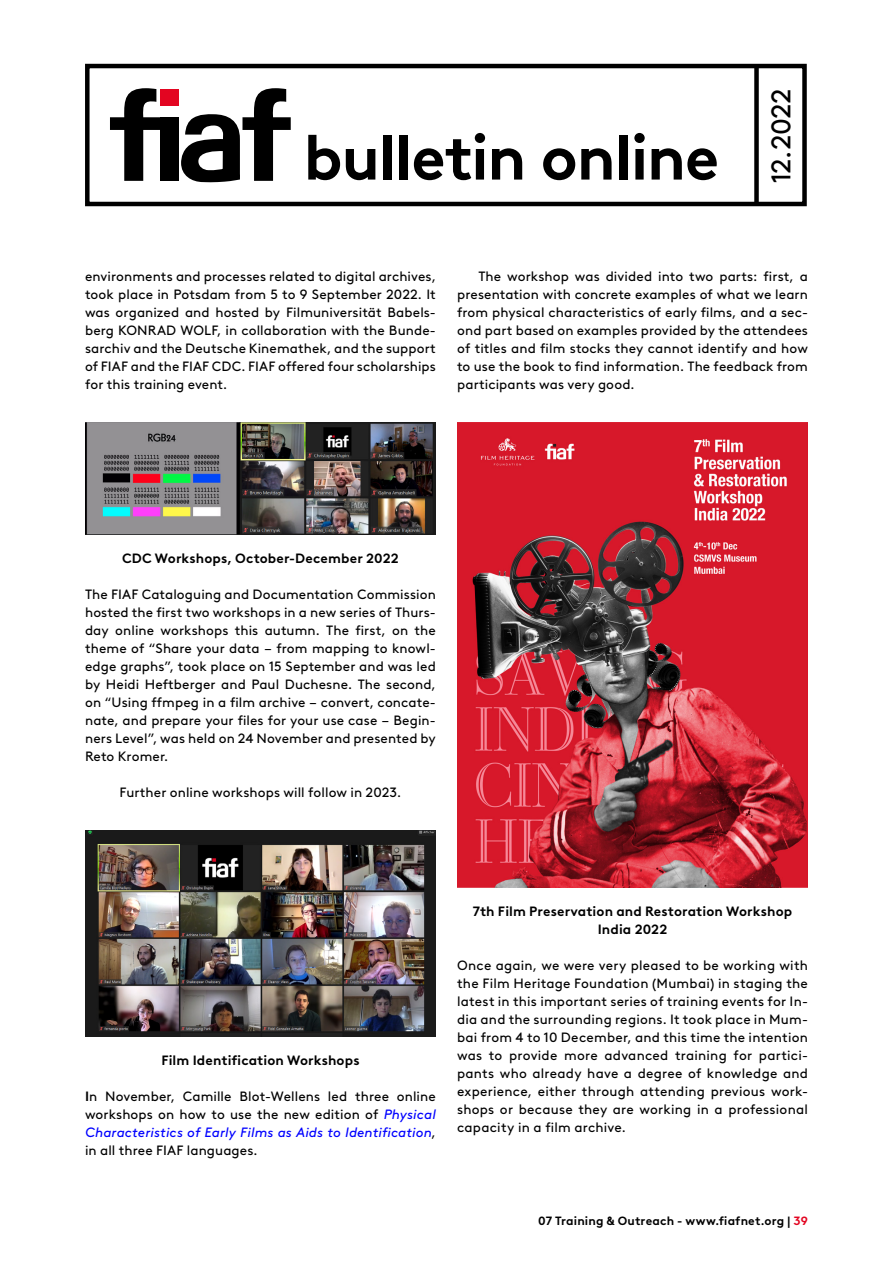
<style>
.page{position:relative;width:893px;height:1263px;background:#fff}
.page>*{position:absolute;margin:0;border:0;box-sizing:border-box;transform-origin:0 0}
.t1{font:700 63px "Brown LL";letter-spacing:-.025em;color:#000}
.t2{font:27px "Brown LL";letter-spacing:-.01em;color:#000}
.Texte_-__1{font:13.5px/18px "Brown LL";letter-spacing:.01em;color:#000;text-align:justify}
.texte{font:13.5px/18px "Brown LL";letter-spacing:.01em;color:#000;text-align:justify}
.titre-texte{font:700 13.5px/18px "Brown LL";letter-spacing:.01em;color:#000;text-align:center}
.titre-texte-2{font:13.5px "Brown LL";letter-spacing:.01em;color:#000}
.t3{font:700 12px "Brown LL";letter-spacing:.015em;color:#000}
.s1{font-weight:700}
.s2{font-style:italic;color:#00f}
.s3{color:#e30521}
</style>
<div class="page">
<div style="left:85px;top:64px;width:722px;height:142px;border:4px solid #000"></div>
<div style="left:160px;top:89px;width:18px;height:17px;background:#e30521"></div>
<div style="left:160px;top:117px;width:18px;height:64px;background:#000"></div>
<svg style="left:181px;top:88px;width:110px;height:94px"></svg>
<svg style="left:110px;top:88px;width:50px;height:93px"></svg>
<div style="left:754px;top:65px;width:5px;height:139px;background:#000"></div>
<img style="left:85px;top:422px;width:351px;height:112px">
<img style="left:85px;top:830px;width:351px;height:206px">
<img style="left:457px;top:422px;width:351px;height:466px">
<h1 class="t1" style="left:303px;top:109px;width:417px">bulletin online</h1>
<h2 class="t2" style="left:761px;top:183px;width:96px;rotate:-90deg">12.2022</h2>
<p class="Texte_-__1" style="left:85px;top:266px;width:352px">environments and processes related to digital archives, took place in Potsdam from 5 to 9 September 2022. It was organized and hosted by Filmuniversität Babels&shy;berg KONRAD WOLF, in collaboration with the Bunde&shy;sarchiv and the Deutsche Kinemathek, and the support of FIAF and the FIAF CDC. FIAF offered four scholarships for this training event.</p>
<p class="texte" style="left:457px;top:266px;width:352px;text-indent:21px">The workshop was divided into two parts: first, a presentation with concrete examples of what we learn from physical characteristics of early films, and a sec&shy;ond part based on examples provided by the attendees of titles and film stocks they cannot identify and how to use the book to find information. The feedback from participants was very good.</p>
<p class="titre-texte" style="left:122px;top:548px;width:278px">CDC Workshops, October-December 2022</p>
<p class="Texte_-__1" style="left:85px;top:584px;width:352px">The FIAF Cataloguing and Documentation Commission hosted the first two workshops in a new series of Thurs&shy;day online workshops this autumn. The first, on the theme of “Share your data – from mapping to knowl&shy;edge graphs”, took place on 15 September and was led by Heidi Heftberger and Paul Duchesne. The second, on “Using ffmpeg in a film archive – convert, concate&shy;nate, and prepare your files for your use case – Begin&shy;ners Level”, was held on 24 November and presented by Reto Kromer.</p>
<p class="titre-texte-2" style="left:120px;top:782px;width:283px">Further online workshops will follow in 2023.</p>
<p class="titre-texte" style="left:161px;top:1050px;width:200px">Film Identification Workshops</p>
<p class="Texte_-__1" style="left:85px;top:1086px;width:352px"><span class="s1">I</span>n November, Camille Blot-Wellens led three online workshops on how to use the new edition of <span class="s2">Physical Characteristics of Early Films as Aids to Identification</span>, in all three FIAF languages.</p>
<p class="titre-texte" style="left:473px;top:901px;width:321px">7th Film Preservation and Restoration Workshop<br>India 2022</p>
<p class="Texte_-__1" style="left:457px;top:956px;width:352px">Once again, we were very pleased to be working with the Film Heritage Foundation (Mumbai) in staging the latest in this important series of training events for In&shy;dia and the surrounding regions. It took place in Mum&shy;bai from 4 to 10 December, and this time the intention was to provide more advanced training for partici&shy;pants who already have a degree of knowledge and experience, either through attending previous work&shy;shops or because they are working in a professional capacity in a film archive.</p>
<p class="t3" style="left:538px;top:1211px;width:271px">07 Training &amp; Outreach - www.fiafnet.org | <span class="s3">39</span></p>
</div>
